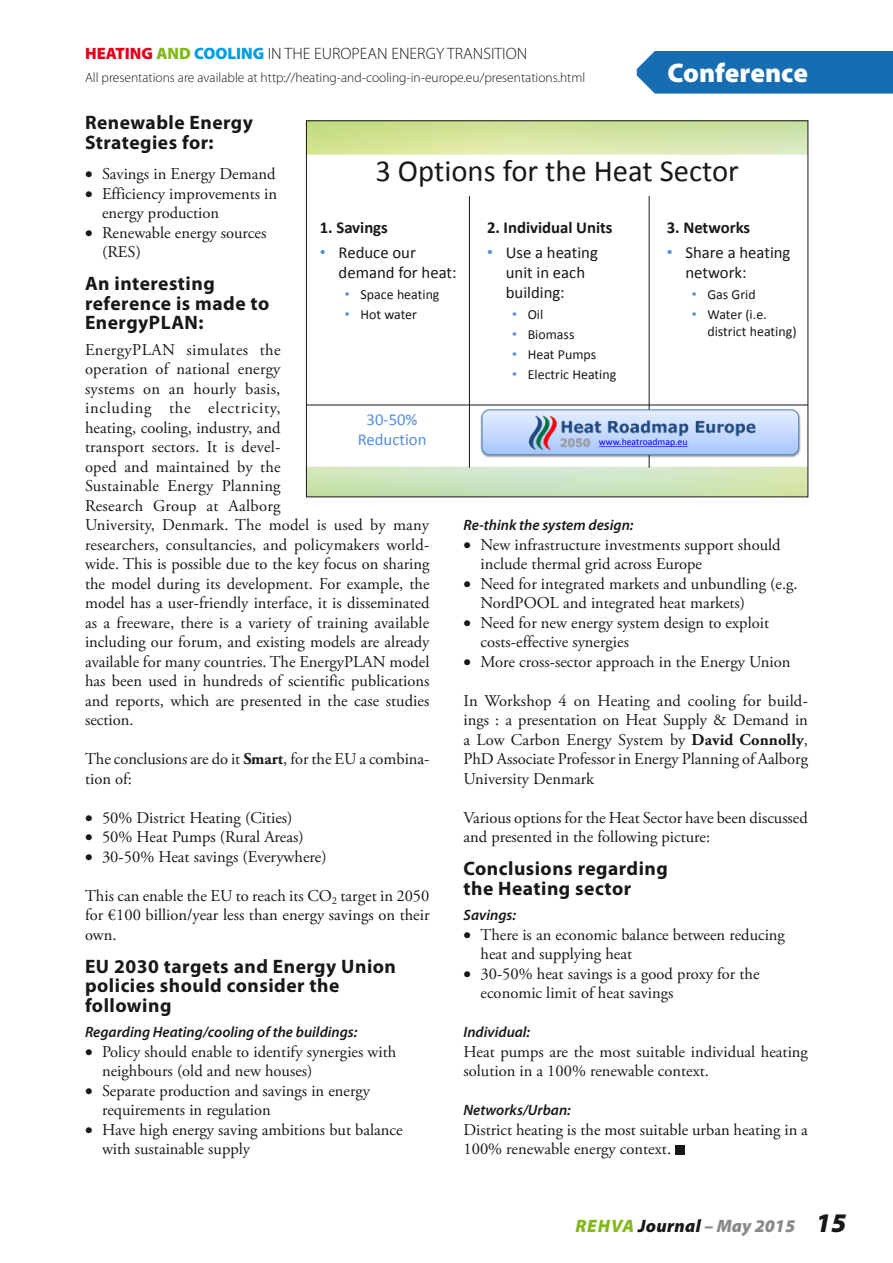
<style>
.page{position:relative;width:893px;height:1263px;background:#fff}
.page>*{position:absolute;margin:0;border:0;box-sizing:border-box;transform-origin:0 0}
.t1{font:30.6px "Calibri";color:#1a171b}
.t2{font:900 27px "Myriad Pro";color:#fff}
.t3{font:700 19.5px/19.5px "Myriad Pro";letter-spacing:.025em;color:#1a171b}
.t4{font:italic 900 18px "Myriad Pro";letter-spacing:.015em;color:#878889}
.t5{font:16.65px/20.1px "Calibri";color:#1a171b}
.t6{font:700 16.65px "Calibri";color:#1a171b}
.t7{font:16.65px/20.1px "Calibri";color:#558ed5;text-align:center}
.t8{font:16.5px/19.5px "Adobe Garamond Pro";color:#1a171b}
.t9{font:300 16.5px "Myriad Pro";color:#1a171b}
.t10{font:italic 600 15px "Myriad Pro";color:#1a171b}
.t11{font:13.95px/16.6px "Calibri";color:#1a171b}
.t12{font:300 13.5px "Myriad Pro";color:#1a171b}
.t13{font:9.75px "Calibri";color:#00f}
.s1{font-weight:900;color:#e2001a}
.s2{font-weight:900;color:#83b819}
.s3{font-weight:900;color:#009ee0}
.s4{font-weight:700}
.s5{font-family:"Arial";color:#558ed5}
.s6{font-size:16.65px;color:#558ed5}
.s7{color:#83b819}
.s8{color:#1a171b}
.s9{font-size:27px;color:#1a171b}
</style>
<div class="page">
<div style="left:675px;top:1145px;width:10px;height:9px;background:#1a171b"></div>
<img style="left:308px;top:122px;width:498px;height:373px">
<hr style="left:469px;top:196px;width:1px;height:272px;background:#1a171b">
<hr style="left:649px;top:196px;width:1px;height:272px;background:#1a171b">
<hr style="left:306px;top:405px;width:502px;height:1px;background:#1a171b">
<img style="left:480px;top:408px;width:321px;height:50px">
<div style="left:482px;top:410px;width:317px;height:45px;background:linear-gradient(to bottom,#e6eeff,#a6c6fe);border-radius:7px"></div>
<div style="left:482px;top:410px;width:317px;height:45px;border:1px solid #4a7ebb;border-radius:7px"></div>
<img style="left:528px;top:413px;width:243px;height:40px">
<svg style="left:599px;top:446px;width:89px;height:1px"></svg>
<div style="left:637px;top:51px;width:256px;height:43px;background:#176db1"></div>
<p class="t9" style="left:85px;top:44px;width:444px"><span class="s1">HEATING</span> <span class="s2">AND</span> <span class="s3">COOLING</span> IN THE EUROPEAN ENERGY TRANSITION</p>
<p class="t12" style="left:85px;top:69px;width:502px">All presentations are available at http://heating-and-cooling-in-europe.eu/presentations.html</p>
<h2 class="t2" style="left:667px;top:54px;width:142px">Conference</h2>
<p class="t3" style="left:85px;top:112px;width:169px">Renewable Energy<br>Strategies for:</p>
<p class="t8" style="left:85px;top:165px;width:192px">• Savings in Energy Demand</p>
<p class="t8" style="left:102px;top:184px;width:177px;text-indent:-17px">• Efficiency improvements in energy production</p>
<p class="t8" style="left:102px;top:223px;width:166px;text-indent:-17px">• Renewable energy sources (RES)</p>
<p class="t3" style="left:85px;top:273px;width:186px">An interesting reference is made to<br>EnergyPLAN:</p>
<p class="t8" style="left:85px;top:340px;width:346px">EnergyPLAN simulates the<br>operation of national energy<br>systems on an hourly basis,<br>including the electricity,<br>heating, cooling, industry, and<br>transport sectors. It is devel-<br>oped and maintained by the<br>Sustainable Energy Planning<br>Research Group at Aalborg<br>University, Denmark. The model is used by many researchers, consultancies, and policymakers world&shy;wide. This is possible due to the key focus on sharing the model during its development. For example, the model has a user-friendly interface, it is disseminated as a freeware, there is a variety of training available including our forum, and existing models are already available for many countries. The EnergyPLAN model has been used in hundreds of scientific publications and reports, which are presented in the case studies section.</p>
<p class="t8" style="left:85px;top:750px;width:346px">The conclusions are do it <span class="s4">Smart</span>, for the EU a combina&shy;tion of:</p>
<p class="t8" style="left:85px;top:808px;width:209px">• 50% District Heating (Cities)</p>
<p class="t8" style="left:85px;top:828px;width:220px">• 50% Heat Pumps (Rural Areas)</p>
<p class="t8" style="left:85px;top:847px;width:243px">• 30-50% Heat savings (Everywhere)</p>
<p class="t8" style="left:85px;top:886px;width:346px;text-align:justify">This can enable the EU to reach its CO<sub>2</sub> target in 2050 for €100 billion/year less than energy savings on their own.</p>
<p class="t3" style="left:85px;top:956px;width:312px">EU 2030 targets and Energy Union policies should consider the following</p>
<p class="t10" style="left:85px;top:1023px;width:274px">Regarding Heating/cooling of the buildings:</p>
<p class="t8" style="left:102px;top:1042px;width:296px;text-indent:-17px">• Policy should enable to identify synergies with neighbours (old and new houses)</p>
<p class="t8" style="left:102px;top:1081px;width:270px;text-indent:-17px">• Separate production and savings in energy requirements in regulation</p>
<p class="t8" style="left:102px;top:1120px;width:302px;text-indent:-17px">• Have high energy saving ambitions but balance with sustainable supply</p>
<h1 class="t1" style="left:375px;top:150px;width:365px">3 Options for the Heat Sector</h1>
<p class="t6" style="left:320px;top:216px;width:70px">1. Savings</p>
<p class="t5" style="left:339px;top:242px;width:119px;text-indent:-19px"><span class="s5">•</span> Reduce our demand for heat:</p>
<p class="t11" style="left:345px;top:286px;width:96px"><span class="s5">•</span> Space heating</p>
<p class="t11" style="left:345px;top:306px;width:74px"><span class="s5">•</span> Hot water</p>
<p class="t6" style="left:667px;top:216px;width:85px">3. Networks</p>
<p class="t5" style="left:685px;top:242px;width:106px;text-indent:-19px"><span class="s5">•</span> Share a heating network:</p>
<p class="t11" style="left:692px;top:286px;width:65px"><span class="s5">•</span> Gas Grid</p>
<p class="t11" style="left:707px;top:306px;width:91px;text-indent:-16px"><span class="s5">•</span> Water (i.e. district heating)</p>
<p class="t6" style="left:487px;top:216px;width:127px">2. Individual Units</p>
<p class="t5" style="left:506px;top:242px;width:94px;text-indent:-19px"><span class="s5">•</span> Use a heating unit in each building:</p>
<p class="t11" style="left:512px;top:306px;width:33px"><span class="s5">•</span> Oil</p>
<p class="t11" style="left:512px;top:326px;width:64px"><span class="s5">•</span> Biomass</p>
<p class="t11" style="left:512px;top:346px;width:86px"><span class="s5">•</span> Heat Pumps</p>
<p class="t11" style="left:512px;top:366px;width:106px"><span class="s5">•</span> Electric Heating</p>
<p class="t7" style="left:358px;top:409px;width:70px">30-50%<br>Reduction</p>
<p class="t13" style="left:514px;top:435px;width:175px"><span class="s6">Heat Pumps</span> www.heatroadmap.eu</p>
<p class="t10" style="left:463px;top:516px;width:172px">Re-think the system design:</p>
<p class="t8" style="left:480px;top:535px;width:302px;text-indent:-17px">• New infrastructure investments support should include thermal grid across Europe</p>
<p class="t8" style="left:480px;top:574px;width:319px;text-indent:-17px">• Need for integrated markets and unbundling (e.g.<br>NordPOOL and integrated heat markets)</p>
<p class="t8" style="left:480px;top:613px;width:290px;text-indent:-17px">• Need for new energy system design to exploit costs-effective synergies</p>
<p class="t8" style="left:463px;top:652px;width:328px">• More cross-sector approach in the Energy Union</p>
<p class="t8" style="left:463px;top:691px;width:346px;text-align:justify">In Workshop 4 on Heating and cooling for build&shy;ings : a presentation on Heat Supply &amp; Demand in a Low Carbon Energy System by <span class="s4">David Connolly</span>, PhD Associate Professor in Energy Planning of Aalborg University Denmark</p>
<p class="t8" style="left:463px;top:808px;width:346px">Various options for the Heat Sector have been discussed and presented in the following picture:</p>
<p class="t3" style="left:463px;top:858px;width:206px">Conclusions regarding the Heating sector</p>
<p class="t10" style="left:463px;top:906px;width:54px">Savings:</p>
<p class="t8" style="left:480px;top:925px;width:306px;text-indent:-17px">• There is an economic balance between reducing heat and supplying heat</p>
<p class="t8" style="left:480px;top:964px;width:281px;text-indent:-17px">• 30-50% heat savings is a good proxy for the economic limit of heat savings</p>
<p class="t10" style="left:463px;top:1023px;width:68px">Individual:</p>
<p class="t8" style="left:463px;top:1042px;width:346px">Heat pumps are the most suitable individual heating solution in a 100% renewable context.</p>
<p class="t10" style="left:463px;top:1101px;width:109px">Networks/Urban:</p>
<p class="t8" style="left:463px;top:1120px;width:346px">District heating is the most suitable urban heating in a<br>100% renewable energy context.</p>
<p class="t4" style="left:575px;top:1214px;width:272px"><span class="s7">REHVA</span> <span class="s8">Journal</span> – May 2015 <span class="s9">15</span></p>
</div>
